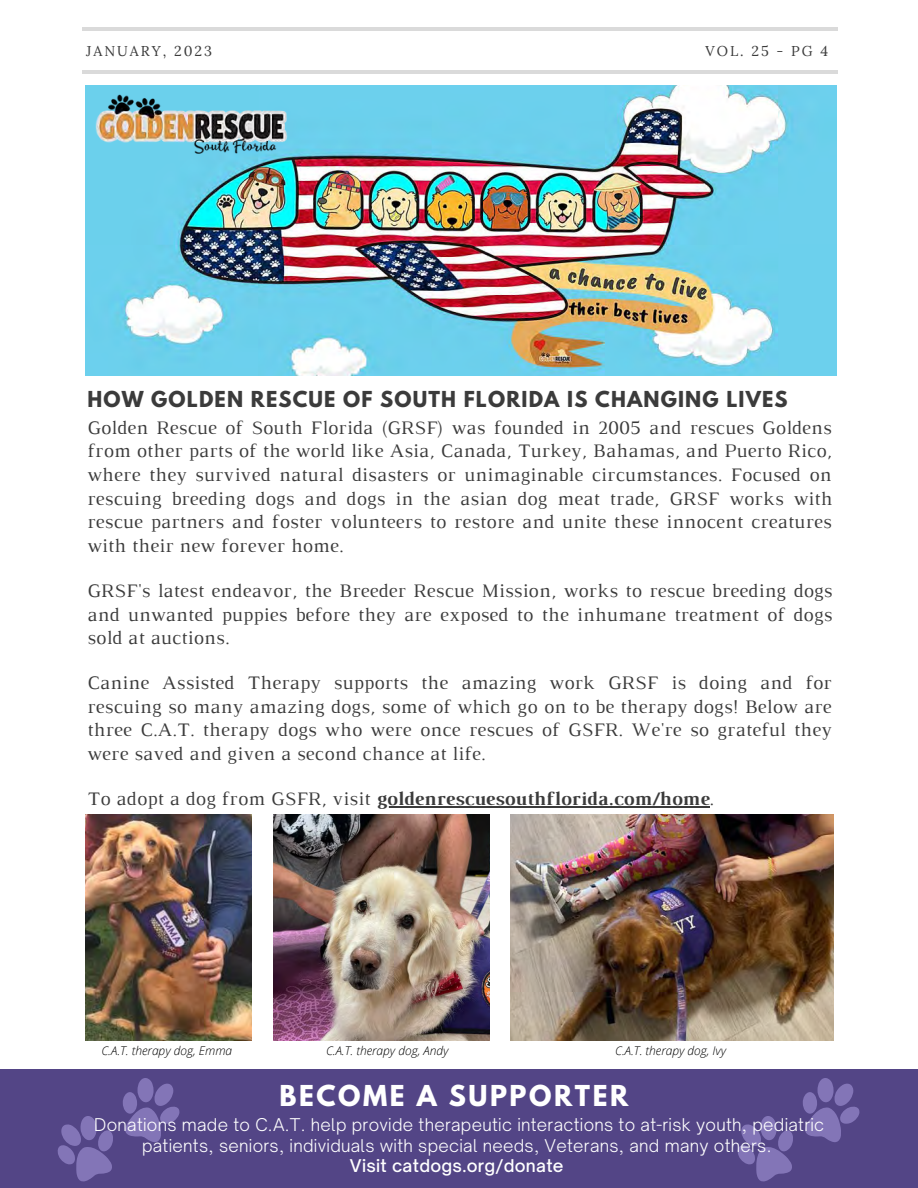
<style>
.page{position:relative;width:918px;height:1188px;background:#fff}
.page>*{position:absolute;margin:0;border:0;box-sizing:border-box;transform-origin:0 0}
.t1{font:700 25.5px "League Spartan";letter-spacing:.1em;color:#fff}
.t2{font:19.5px/23.7px "Luthier";letter-spacing:.015em;color:#3b3b3b;text-align:justify}
.t3{font:700 19.5px "Luthier";letter-spacing:.015em;color:#3b3b3b}
.t4{font:300 19.5px "Open Sauce One";letter-spacing:.03em;color:#fff}
.t5{font:700 19.5px "League Spartan";letter-spacing:.06em;color:#3b3b3b}
.t6{font:300 16.8px/20.2px "Open Sauce One";letter-spacing:.02em;color:#fff;text-align:center}
.t7{font:500 16.8px "Open Sauce One";letter-spacing:.02em;color:#fff}
.t8{font:14.25px "Lora";letter-spacing:.14em;color:#3b3b3b}
.t9{font:italic 300 12px "Open Sans";color:#000}
.s1{font-weight:400}
</style>
<div class="page">
<hr style="left:82px;top:28px;width:756px;height:3px;background:#000">
<hr style="left:82px;top:71px;width:756px;height:3px;background:#000">
<img style="left:85px;top:85px;width:752px;height:291px">
<img style="left:92px;top:87px;width:197px;height:75px">
<div style="left:0;top:1069px;width:918px;height:119px;background:#534586"></div>
<svg style="left:803px;top:1078px;width:57px;height:64px"></svg>
<svg style="left:738px;top:1116px;width:55px;height:65px"></svg>
<svg style="left:123px;top:1078px;width:57px;height:64px"></svg>
<svg style="left:58px;top:1116px;width:55px;height:65px"></svg>
<img style="left:273px;top:815px;width:216px;height:226px">
<img style="left:511px;top:815px;width:323px;height:226px">
<img style="left:85px;top:815px;width:167px;height:226px">
<hr style="left:376px;top:806px;width:334px;height:1px;background:#3b3b3b">
<p class="t8" style="left:86px;top:41px;width:127px">JANUARY, 2023</p>
<p class="t8" style="left:705px;top:41px;width:124px">VOL. 25 - PG 4</p>
<p class="t5" style="left:87px;top:389px;width:702px">HOW GOLDEN RESCUE OF SOUTH FLORIDA IS CHANGING LIVES</p>
<p class="t2" style="left:87px;top:417px;width:746px">Golden Rescue of South Florida (GRSF) was founded in 2005 and rescues Goldens from other parts of the world like Asia, Canada, Turkey, Bahamas, and Puerto Rico, where they survived natural disasters or unimaginable circumstances. Focused on rescuing breeding dogs and dogs in the asian dog meat trade, GRSF works with rescue partners and foster volunteers to restore and unite these innocent creatures with their new forever home.</p>
<p class="t2" style="left:87px;top:580px;width:746px">GRSF's latest endeavor, the Breeder Rescue Mission, works to rescue breeding dogs and unwanted puppies before they are exposed to the inhumane treatment of dogs sold at auctions.</p>
<p class="t2" style="left:87px;top:672px;width:746px">Canine Assisted Therapy supports the amazing work GRSF is doing and for rescuing so many amazing dogs, some of which go on to be therapy dogs! Below are three C.A.T. therapy dogs who were once rescues of GSFR. We're so grateful they were saved and given a second chance at life.</p>
<p class="t3" style="left:87px;top:792px;width:628px"><span class="s1">To adopt a dog from GSFR, visit</span> goldenrescuesouthflorida.com/home<span class="s1">.</span></p>
<p class="t9" style="left:101px;top:1042px;width:132px">C.A.T. therapy dog, Emma</p>
<p class="t9" style="left:326px;top:1042px;width:124px">C.A.T. therapy dog, Andy</p>
<p class="t9" style="left:615px;top:1042px;width:113px">C.A.T. therapy dog, Ivy</p>
<h1 class="t1" style="left:280px;top:1083px;width:350px">BECOME A SUPPORTER</h1>
<p class="t6" style="left:94px;top:1115px;width:731px">Donations made to C.A.T. help provide therapeutic interactions to at-risk youth, pediatric patients, seniors, individuals with special needs, Veterans, and many others.</p>
<p class="t7" style="left:350px;top:1155px;width:215px">Visit catdogs.org/donate</p>
<p class="t4" style="left:110px;top:1127px;width:700px">To learn more about how you can become a SUPPORTER, contact us at</p>
</div>
